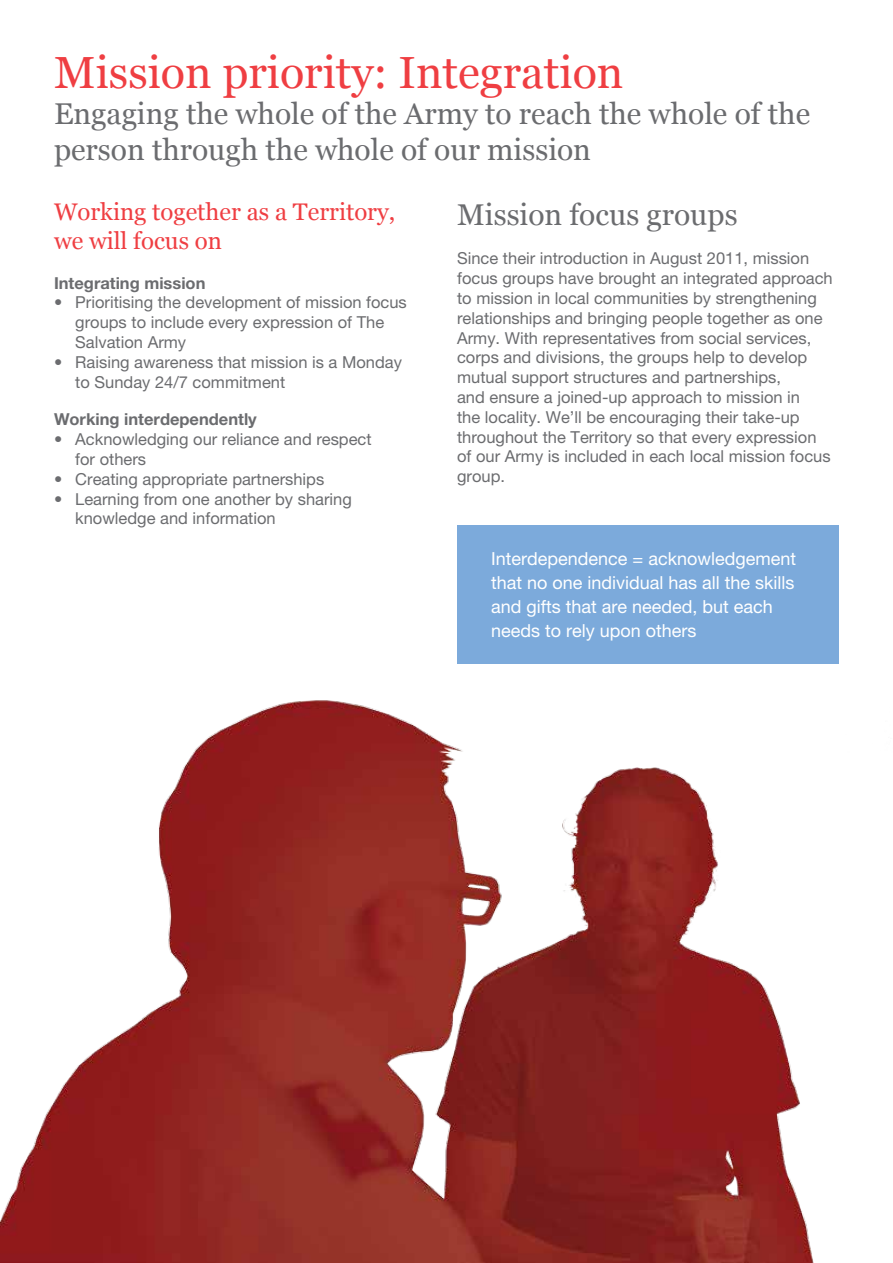
<style>
.page{position:relative;width:893px;height:1263px;background:#fff}
.page>*{position:absolute;margin:0;border:0;box-sizing:border-box;transform-origin:0 0}
.t1{font:45px "Georgia";color:#ef3e42}
.t2{font:30px/36px "Georgia";color:#6b6c6f}
.t3{font:24px/28.8px "Georgia";color:#ef3e42}
.t4{font:18px/24px "Helvetica Neue LT Std";color:#fff}
.t5{font:16.5px/19.8px "Helvetica Neue LT Std";color:#6b6c6f}
.t6{font:700 16.5px "Helvetica Neue LT Std";color:#6b6c6f}
</style>
<div class="page">
<img style="left:0;top:663px;width:839px;height:600px">
<div style="left:457px;top:525px;width:382px;height:138px;background:#7caadb"></div>
<h1 class="t1" style="left:54px;top:45px;width:571px">Mission priority: Integration</h1>
<h2 class="t2" style="left:54px;top:96px;width:758px">Engaging the whole of the Army to reach the whole of the person through the whole of our mission</h2>
<h3 class="t3" style="left:54px;top:198px;width:343px">Working together as a Territory, we will focus on</h3>
<p class="t6" style="left:54px;top:272px;width:153px">Integrating mission</p>
<p class="t5" style="left:75px;top:292px;width:333px;text-indent:-21px">• Prioritising the development of mission focus groups to include every expression of The<br>Salvation Army</p>
<p class="t5" style="left:75px;top:352px;width:328px;text-indent:-21px">• Raising awareness that mission is a Monday to Sunday 24/7 commitment</p>
<p class="t6" style="left:54px;top:409px;width:204px">Working interdependently</p>
<p class="t5" style="left:75px;top:429px;width:298px;text-indent:-21px">• Acknowledging our reliance and respect for others</p>
<p class="t5" style="left:54px;top:469px;width:272px">• Creating appropriate partnerships</p>
<p class="t5" style="left:75px;top:489px;width:278px;text-indent:-21px">• Learning from one another by sharing knowledge and information</p>
<h2 class="t2" style="left:457px;top:197px;width:282px">Mission focus groups</h2>
<p class="t5" style="left:457px;top:248px;width:377px">Since their introduction in August 2011, mission focus groups have brought an integrated approach to mission in local communities by strengthening relationships and bringing people together as one Army. With representatives from social services, corps and divisions, the groups help to develop mutual support structures and partnerships,<br>and ensure a joined-up approach to mission in<br>the locality. We’ll be encouraging their take-up throughout the Territory so that every expression of our Army is included in each local mission focus group.</p>
<p class="t4" style="left:491px;top:546px;width:306px">Interdependence = acknowledgement that no one individual has all the skills and gifts that are needed, but each needs to rely upon others</p>
</div>
